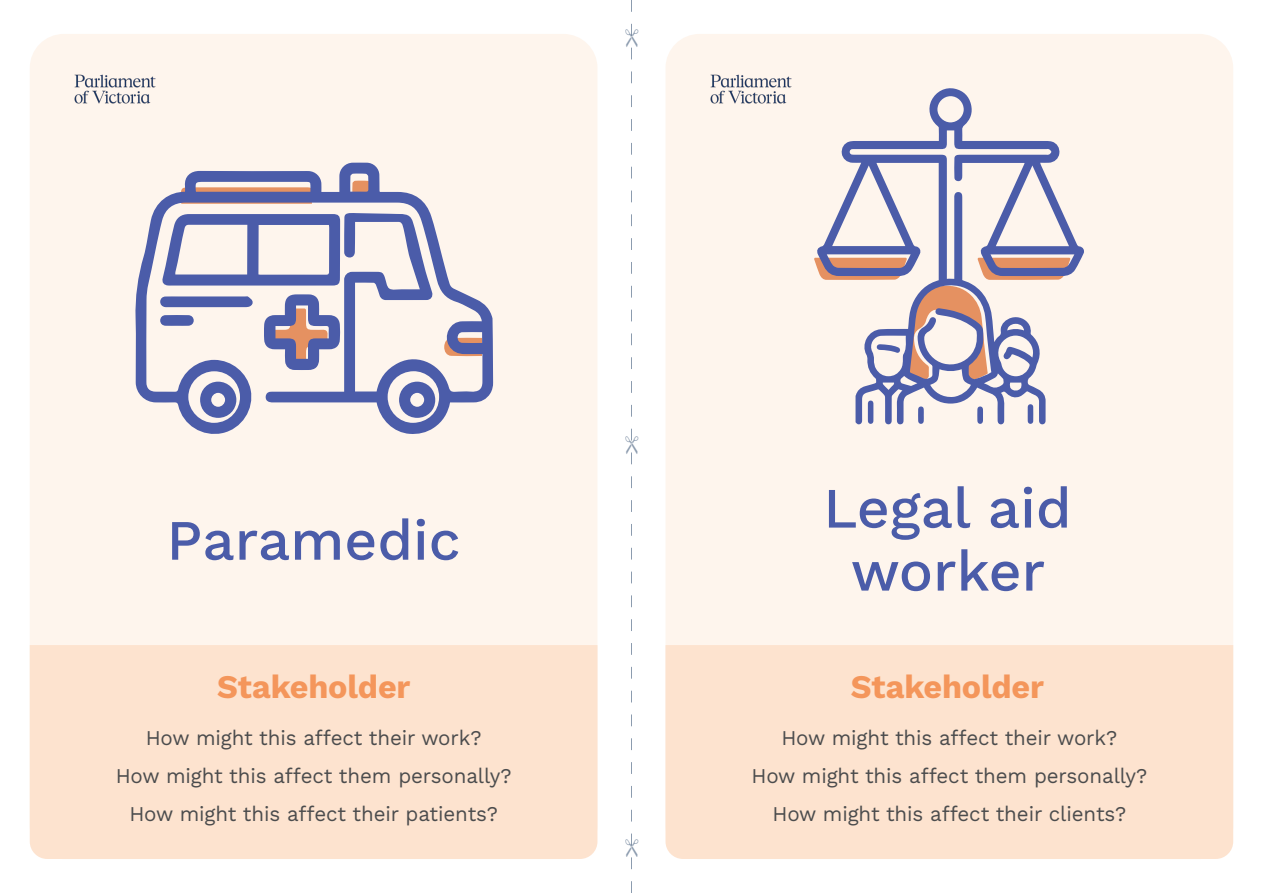
<style>
.page{position:relative;width:1263px;height:893px;background:#fff}
.page>*{position:absolute;margin:0;border:0;box-sizing:border-box;transform-origin:0 0}
.t1{font:500 57px/63px "Work Sans";color:#4b5ca9;text-align:center}
.t2{font:700 33px "Work Sans";letter-spacing:-.005em;color:#f4965b}
.t3{font:21px "Work Sans";letter-spacing:-.005em;color:#4b4c4d}
</style>
<div class="page">
<div style="left:30px;top:34px;width:567px;height:825px;background:#fef5ed;border-radius:34px"></div>
<div style="left:665px;top:34px;width:568px;height:825px;background:#fef5ed;border-radius:34px"></div>
<svg style="left:135px;top:163px;width:358px;height:271px"></svg>
<svg style="left:162px;top:214px;width:178px;height:72px"></svg>
<svg style="left:264px;top:294px;width:76px;height:76px"></svg>
<svg style="left:160px;top:296px;width:93px;height:11px"></svg>
<svg style="left:160px;top:315px;width:34px;height:11px"></svg>
<svg style="left:399px;top:382px;width:36px;height:36px"></svg>
<svg style="left:200px;top:382px;width:36px;height:36px"></svg>
<svg style="left:816px;top:88px;width:268px;height:187px"></svg>
<svg style="left:814px;top:258px;width:256px;height:166px"></svg>
<div style="left:665px;top:645px;width:568px;height:214px;background:#fde3cf"></div>
<div style="left:30px;top:645px;width:567px;height:214px;background:#fde3cf"></div>
<img style="left:74px;top:74px;width:82px;height:30px">
<img style="left:710px;top:74px;width:82px;height:30px">
<svg style="left:631px;top:0;width:1px;height:893px"></svg>
<p class="t1" style="left:167px;top:506px;width:296px">Paramedic</p>
<p class="t1" style="left:823px;top:474px;width:250px">Legal aid worker</p>
<p class="t2" style="left:217px;top:662px;width:195px">Stakeholder</p>
<p class="t2" style="left:851px;top:662px;width:195px">Stakeholder</p>
<p class="t3" style="left:781px;top:722px;width:337px">How might this affect their work?</p>
<p class="t3" style="left:751px;top:760px;width:397px">How might this affect them personally?</p>
<p class="t3" style="left:772px;top:798px;width:355px">How might this affect their clients?</p>
<p class="t3" style="left:146px;top:722px;width:337px">How might this affect their work?</p>
<p class="t3" style="left:116px;top:760px;width:397px">How might this affect them personally?</p>
<p class="t3" style="left:129px;top:798px;width:370px">How might this affect their patients?</p>
</div>
